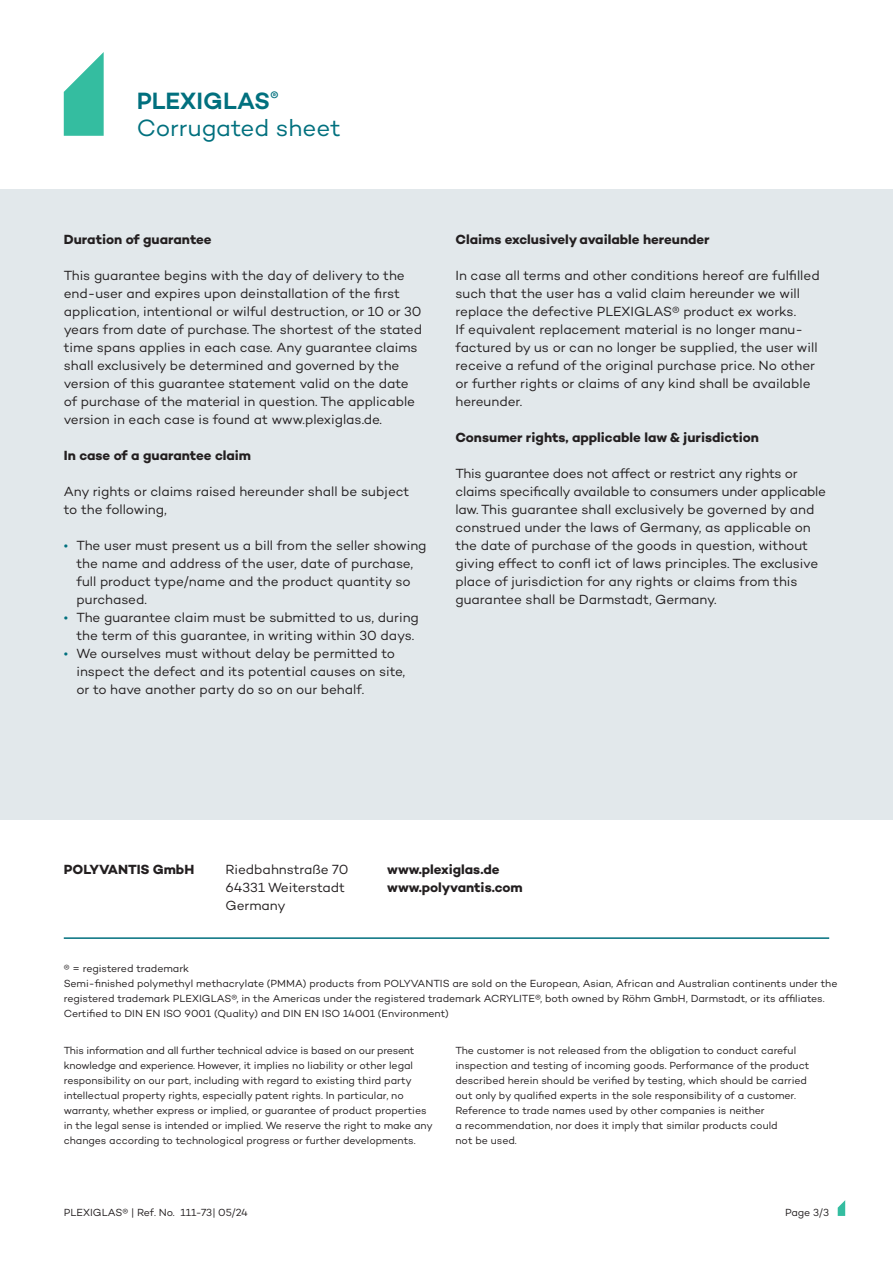
<style>
.page{position:relative;width:893px;height:1263px;background:#fff}
.page>*{position:absolute;margin:0;border:0;box-sizing:border-box;transform-origin:0 0}
.t1{font:24px/27px "Campton";color:#01707e}
.Fließtext{font:13.5px/18px "Campton";letter-spacing:-.005em;color:#231f20}
.Headline_4___Fließtext{font:700 13.5px/18px "Campton";color:#231f20}
.Fließtext-2{font:700 13.5px "Campton";color:#231f20}
.t2{font:10.5px/15px "Campton";letter-spacing:-.005em;color:#231f20}
.s1{font-weight:600}
.s2{color:#01707e}
</style>
<div class="page">
<svg style="left:838px;top:1200px;width:7px;height:16px"></svg>
<svg style="left:64px;top:52px;width:40px;height:84px"></svg>
<hr style="left:64px;top:937px;width:765px;height:2px;background:#01707e">
<div style="left:0;top:190px;width:893px;height:630px;background:#e2e8eb"></div>
<h1 class="t1" style="left:137px;top:87px;width:205px"><span class="s1">PLEXIGLAS</span><sup>®<br></sup>Corrugated sheet</h1>
<p class="Headline_4___Fließtext" style="left:64px;top:230px;width:149px">Duration of guarantee</p>
<p class="Fließtext" style="left:64px;top:266px;width:360px">This guarantee begins with the day of delivery to the end-user and expires upon deinstallation of the first application, intentional or wilful destruction, or 10 or 30 years from date of purchase. The shortest of the stated time spans applies in each case. Any guarantee claims shall exclusively be determined and governed by the version of this guarantee statement valid on the date of purchase of the material in question. The applicable version in each case is found at www.plexiglas.de.</p>
<p class="Fließtext-2" style="left:64px;top:447px;width:189px">In case of a guarantee claim</p>
<p class="Fließtext" style="left:64px;top:482px;width:347px">Any rights or claims raised hereunder shall be subject to the following,</p>
<p class="Fließtext" style="left:77px;top:536px;width:351px;text-indent:-13px"><span class="s2">•</span> The user must present us a bill from the seller showing the name and address of the user, date of purchase, full product type/name and the product quantity so purchased.</p>
<p class="Fließtext" style="left:77px;top:608px;width:344px;text-indent:-13px"><span class="s2">•</span> The guarantee claim must be submitted to us, during the term of this guarantee, in writing within 30 days.</p>
<p class="Fließtext" style="left:77px;top:644px;width:330px;text-indent:-13px"><span class="s2">•</span> We ourselves must without delay be permitted to inspect the defect and its potential causes on site, or to have another party do so on our behalf.</p>
<p class="Headline_4___Fließtext" style="left:455px;top:230px;width:256px">Claims exclusively available hereunder</p>
<p class="Fließtext" style="left:455px;top:266px;width:366px">In case all terms and other conditions hereof are fulfilled such that the user has a valid claim hereunder we will replace the defective PLEXIGLAS® product ex works.<br>If equivalent replacement material is no longer manu&shy;factured by us or can no longer be supplied, the user will receive a refund of the original purchase price. No other or further rights or claims of any kind shall be available hereunder.</p>
<p class="Headline_4___Fließtext" style="left:455px;top:428px;width:305px">Consumer rights, applicable law &amp; jurisdiction</p>
<p class="Fließtext" style="left:455px;top:464px;width:372px">This guarantee does not affect or restrict any rights or claims specifically available to consumers under applicable law. This guarantee shall exclusively be governed by and construed under the laws of Germany, as applicable on the date of purchase of the goods in question, without giving effect to confl ict of laws principles. The exclusive place of jurisdiction for any rights or claims from this guarantee shall be Darmstadt, Germany.</p>
<p class="Headline_4___Fließtext" style="left:64px;top:860px;width:132px">POLYVANTIS GmbH</p>
<p class="Fließtext" style="left:225px;top:860px;width:124px">Riedbahnstraße 70<br>64331 Weiterstadt<br>Germany</p>
<p class="Headline_4___Fließtext" style="left:387px;top:860px;width:137px">www.plexiglas.de www.polyvantis.com</p>
<p class="t2" style="left:64px;top:961px;width:775px">® = registered trademark<br>Semi-finished polymethyl methacrylate (PMMA) products from POLYVANTIS are sold on the European, Asian, African and Australian continents under the registered trademark PLEXIGLAS®, in the Americas under the registered trademark ACRYLITE®, both owned by Röhm GmbH, Darmstadt, or its affiliates.<br>Certified to DIN EN ISO 9001 (Quality) and DIN EN ISO 14001 (Environment)</p>
<p class="t2" style="left:64px;top:1042px;width:371px">This information and all further technical advice is based on our present knowledge and experience. However, it implies no liability or other legal responsibility on our part, including with regard to existing third party intellectual property rights, especially patent rights. In particular, no warranty, whether express or implied, or guarantee of product properties in the legal sense is intended or implied. We reserve the right to make any changes according to technological progress or further developments.</p>
<p class="t2" style="left:455px;top:1042px;width:355px">The customer is not released from the obligation to conduct careful inspection and testing of incoming goods. Performance of the product described herein should be verified by testing, which should be carried out only by qualified experts in the sole responsibility of a customer.<br>Reference to trade names used by other companies is neither<br>a recommendation, nor does it imply that similar products could<br>not be used.</p>
<p class="t2" style="left:64px;top:1204px;width:186px">PLEXIGLAS® | Ref. No. 111-73| 05/24</p>
<p class="t2" style="left:785px;top:1204px;width:46px">Page 3/3</p>
</div>
